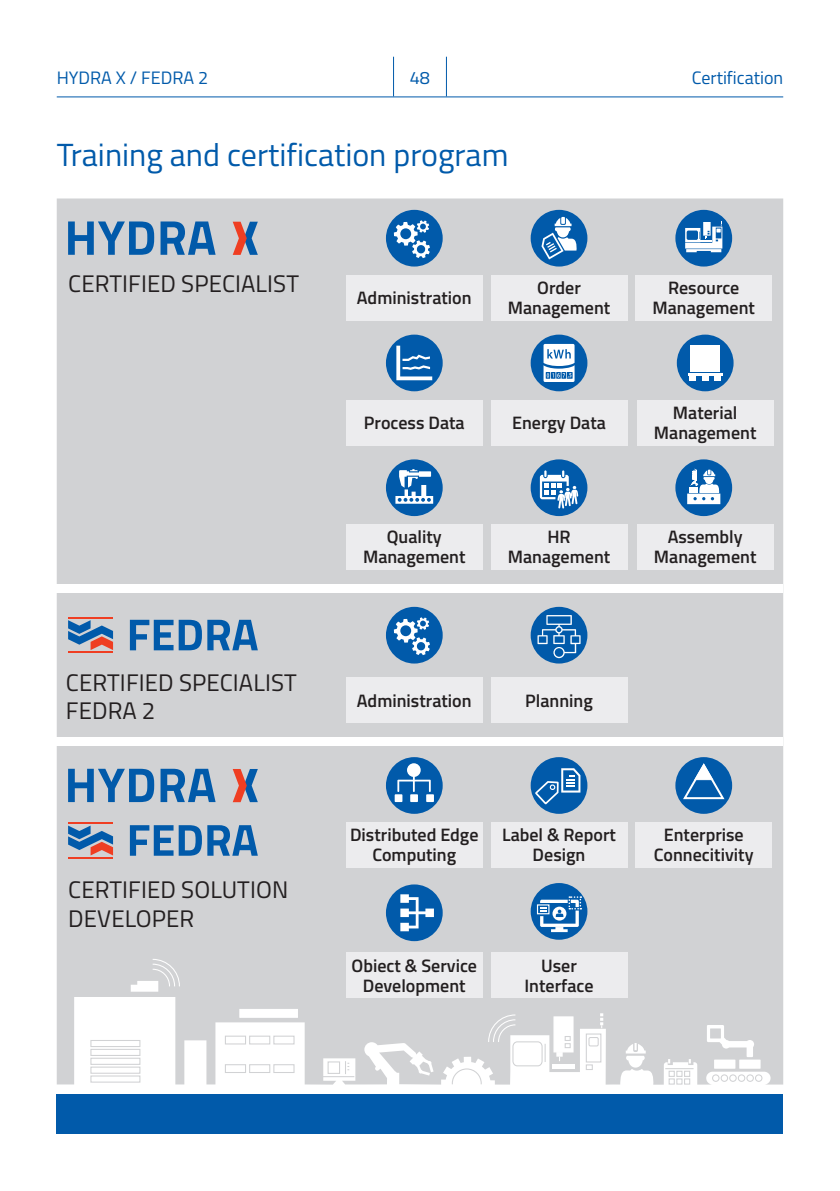
<style>
.page{position:relative;width:840px;height:1191px;background:#fff}
.page>*{position:absolute;margin:0;border:0;box-sizing:border-box;transform-origin:0 0}
.t1{font:32px "Titillium";color:#015aaa}
.t2{font:24px "Titillium";letter-spacing:.005em;color:#231f20}
.t3{font:600 18px "Titillium";color:#231f20}
.t4{font:18px "Titillium";color:#015aaa}
</style>
<div class="page">
<hr style="left:57px;top:96px;width:725px;height:1px;background:#015aaa">
<hr style="left:393px;top:57px;width:1px;height:39px;background:#015aaa">
<hr style="left:445px;top:57px;width:1px;height:39px;background:#015aaa">
<div style="left:57px;top:1094px;width:725px;height:40px;background:#015aaa"></div>
<div style="left:57px;top:198px;width:725px;height:886px;background:#d1d2d4"></div>
<div style="left:512px;top:1041px;width:30px;height:25px;border:1px solid #d1d2d4;border-radius:5px"></div>
<div style="left:585px;top:1033px;width:16px;height:29px;border:1px solid #d1d2d4"></div>
<div style="left:585px;top:1064px;width:7px;height:6px;border:1px solid #d1d2d4"></div>
<div style="left:239px;top:1009px;width:59px;height:8px;background:#fff"></div>
<div style="left:273px;top:1035px;width:21px;height:9px;border:1px solid #d1d2d4"></div>
<div style="left:273px;top:1064px;width:21px;height:9px;border:1px solid #d1d2d4"></div>
<div style="left:249px;top:1035px;width:21px;height:9px;border:1px solid #d1d2d4"></div>
<div style="left:249px;top:1064px;width:21px;height:9px;border:1px solid #d1d2d4"></div>
<div style="left:225px;top:1035px;width:21px;height:9px;border:1px solid #d1d2d4"></div>
<div style="left:225px;top:1064px;width:21px;height:9px;border:1px solid #d1d2d4"></div>
<div style="left:90px;top:1040px;width:50px;height:7px;border:1px solid #d1d2d4"></div>
<div style="left:90px;top:1048px;width:50px;height:8px;border:1px solid #d1d2d4"></div>
<div style="left:90px;top:1057px;width:50px;height:7px;border:1px solid #d1d2d4"></div>
<div style="left:90px;top:1066px;width:50px;height:7px;border:1px solid #d1d2d4"></div>
<div style="left:90px;top:1075px;width:50px;height:7px;border:1px solid #d1d2d4"></div>
<hr style="left:322px;top:1076px;width:32px;height:1px;background:#d1d2d4">
<svg style="left:131px;top:958px;width:49px;height:33px"></svg>
<div style="left:327px;top:1061px;width:13px;height:13px;border:1px solid #d1d2d4"></div>
<svg style="left:345px;top:1061px;width:4px;height:13px"></svg>
<svg style="left:451px;top:1068px;width:31px;height:17px"></svg>
<div style="left:588px;top:1037px;width:10px;height:9px;border:1px solid #d1d2d4"></div>
<svg style="left:599px;top:1013px;width:4px;height:15px"></svg>
<svg style="left:487px;top:1014px;width:29px;height:29px"></svg>
<svg style="left:665px;top:1059px;width:28px;height:10px"></svg>
<div style="left:683px;top:1070px;width:6px;height:7px;border:1px solid #d1d2d4"></div>
<div style="left:676px;top:1070px;width:6px;height:7px;border:1px solid #d1d2d4"></div>
<div style="left:668px;top:1070px;width:6px;height:7px;border:1px solid #d1d2d4"></div>
<svg style="left:668px;top:1078px;width:21px;height:6px"></svg>
<svg style="left:625px;top:1043px;width:20px;height:24px"></svg>
<svg style="left:706px;top:1025px;width:56px;height:57px"></svg>
<div style="left:552px;top:1064px;width:22px;height:5px;background:#fff"></div>
<svg style="left:68px;top:620px;width:45px;height:30px"></svg>
<hr style="left:68px;top:617px;width:45px;height:2px;background:#ef3e22">
<hr style="left:68px;top:651px;width:45px;height:2px;background:#ef3e22">
<svg style="left:130px;top:620px;width:128px;height:30px;background:#6392bd"></svg>
<svg style="left:68px;top:221px;width:147px;height:34px;background:#6a96bf"></svg>
<svg style="left:232px;top:222px;width:26px;height:33px"></svg>
<div style="left:346px;top:275px;width:136px;height:45px;background:#ececee"></div>
<div style="left:490px;top:275px;width:136px;height:45px;background:#ececee"></div>
<div style="left:530px;top:210px;width:57px;height:56px;background:#015aaa;border-radius:50%"></div>
<svg style="left:541px;top:217px;width:35px;height:42px"></svg>
<div style="left:635px;top:275px;width:136px;height:45px;background:#ececee"></div>
<div style="left:675px;top:210px;width:56px;height:56px;background:#015aaa;border-radius:50%"></div>
<svg style="left:685px;top:221px;width:37px;height:31px"></svg>
<div style="left:346px;top:400px;width:136px;height:45px;background:#ececee"></div>
<div style="left:636px;top:400px;width:136px;height:45px;background:#ececee"></div>
<div style="left:676px;top:334px;width:57px;height:57px;background:#015aaa;border-radius:50%"></div>
<hr style="left:687px;top:373px;width:35px;height:3px;background:#fff">
<svg style="left:689px;top:376px;width:6px;height:5px"></svg>
<svg style="left:702px;top:376px;width:18px;height:5px"></svg>
<div style="left:690px;top:364px;width:14px;height:8px;background:#fff"></div>
<div style="left:705px;top:364px;width:14px;height:8px;background:#fff"></div>
<div style="left:690px;top:354px;width:14px;height:9px;background:#fff"></div>
<div style="left:705px;top:354px;width:14px;height:9px;background:#fff"></div>
<div style="left:690px;top:345px;width:14px;height:8px;background:#fff"></div>
<div style="left:705px;top:345px;width:14px;height:8px;background:#fff"></div>
<div style="left:346px;top:524px;width:136px;height:46px;background:#ececee"></div>
<div style="left:386px;top:459px;width:56px;height:57px;background:#015aaa;border-radius:50%"></div>
<svg style="left:395px;top:469px;width:38px;height:35px"></svg>
<div style="left:490px;top:524px;width:136px;height:46px;background:#ececee"></div>
<div style="left:530px;top:459px;width:57px;height:57px;background:#015aaa;border-radius:50%"></div>
<svg style="left:539px;top:470px;width:39px;height:38px"></svg>
<div style="left:636px;top:524px;width:136px;height:46px;background:#ececee"></div>
<div style="left:675px;top:459px;width:56px;height:57px;background:#015aaa;border-radius:50%"></div>
<svg style="left:687px;top:469px;width:33px;height:35px"></svg>
<div style="left:490px;top:400px;width:136px;height:45px;background:#ececee"></div>
<div style="left:57px;top:584px;width:725px;height:8px;background:#fff"></div>
<div style="left:346px;top:677px;width:136px;height:46px;background:#ececee"></div>
<div style="left:490px;top:677px;width:136px;height:46px;background:#ececee"></div>
<div style="left:57px;top:737px;width:725px;height:9px;background:#fff"></div>
<div style="left:346px;top:822px;width:136px;height:45px;background:#ececee"></div>
<div style="left:490px;top:822px;width:136px;height:45px;background:#ececee"></div>
<div style="left:635px;top:822px;width:136px;height:45px;background:#ececee"></div>
<div style="left:346px;top:952px;width:136px;height:46px;background:#ececee"></div>
<div style="left:490px;top:952px;width:136px;height:46px;background:#ececee"></div>
<div style="left:386px;top:210px;width:56px;height:56px;background:#015aaa;border-radius:50%"></div>
<svg style="left:393px;top:220px;width:37px;height:38px"></svg>
<div style="left:386px;top:334px;width:56px;height:57px;background:#015aaa;border-radius:50%"></div>
<svg style="left:396px;top:346px;width:36px;height:34px"></svg>
<div style="left:530px;top:334px;width:57px;height:57px;background:#015aaa;border-radius:50%"></div>
<svg style="left:543px;top:344px;width:31px;height:38px"></svg>
<div style="left:386px;top:607px;width:56px;height:56px;background:#015aaa;border-radius:50%"></div>
<svg style="left:393px;top:617px;width:37px;height:38px"></svg>
<div style="left:530px;top:607px;width:57px;height:56px;background:#015aaa;border-radius:50%"></div>
<svg style="left:537px;top:615px;width:43px;height:43px"></svg>
<div style="left:386px;top:757px;width:56px;height:57px;background:#015aaa;border-radius:50%"></div>
<svg style="left:397px;top:763px;width:33px;height:29px"></svg>
<div style="left:394px;top:794px;width:8px;height:8px;background:#fff"></div>
<div style="left:410px;top:794px;width:8px;height:8px;background:#fff"></div>
<div style="left:426px;top:794px;width:7px;height:8px;background:#fff"></div>
<div style="left:530px;top:757px;width:57px;height:57px;background:#015aaa;border-radius:50%"></div>
<div style="left:675px;top:757px;width:56px;height:57px;background:#015aaa;border-radius:50%"></div>
<svg style="left:681px;top:762px;width:44px;height:38px"></svg>
<div style="left:386px;top:884px;width:56px;height:57px;background:#015aaa;border-radius:50%"></div>
<svg style="left:400px;top:894px;width:33px;height:37px"></svg>
<div style="left:530px;top:883px;width:57px;height:56px;background:#015aaa;border-radius:50%"></div>
<svg style="left:534px;top:768px;width:47px;height:294px"></svg>
<svg style="left:68px;top:825px;width:45px;height:30px"></svg>
<hr style="left:68px;top:822px;width:45px;height:2px;background:#ef3e22">
<hr style="left:68px;top:857px;width:45px;height:2px;background:#ef3e22">
<svg style="left:130px;top:825px;width:128px;height:30px;background:#6392bd"></svg>
<svg style="left:68px;top:768px;width:147px;height:34px;background:#6a96bf"></svg>
<svg style="left:232px;top:769px;width:26px;height:33px"></svg>
<p class="t4" style="left:57px;top:65px;width:153px">HYDRA X / FEDRA 2</p>
<p class="t4" style="left:409px;top:65px;width:22px">48</p>
<p class="t4" style="left:691px;top:65px;width:93px">Certification</p>
<p class="t1" style="left:57px;top:131px;width:453px">Training and certification program</p>
<p class="t2" style="left:68px;top:266px;width:232px">CERTIFIED SPECIALIST</p>
<p class="t2" style="left:66px;top:665px;width:232px">CERTIFIED SPECIALIST</p>
<p class="t2" style="left:66px;top:693px;width:91px">FEDRA 2</p>
<p class="t3" style="left:357px;top:284px;width:116px">Administration</p>
<p class="t3" style="left:537px;top:274px;width:45px">Order</p>
<p class="t3" style="left:507px;top:294px;width:104px">Management</p>
<p class="t3" style="left:364px;top:409px;width:102px">Process Data</p>
<p class="t3" style="left:386px;top:523px;width:56px">Quality</p>
<p class="t3" style="left:363px;top:543px;width:104px">Management</p>
<p class="t3" style="left:511px;top:409px;width:95px">Energy Data</p>
<p class="t3" style="left:547px;top:523px;width:25px">HR</p>
<p class="t3" style="left:507px;top:543px;width:104px">Management</p>
<p class="t3" style="left:357px;top:687px;width:116px">Administration</p>
<p class="t3" style="left:525px;top:687px;width:69px">Planning</p>
<p class="t3" style="left:667px;top:274px;width:73px">Resource</p>
<p class="t3" style="left:652px;top:294px;width:104px">Management</p>
<p class="t3" style="left:672px;top:399px;width:66px">Material</p>
<p class="t3" style="left:653px;top:419px;width:104px">Management</p>
<p class="t3" style="left:667px;top:523px;width:76px">Assembly</p>
<p class="t3" style="left:653px;top:543px;width:104px">Management</p>
<p class="t2" style="left:68px;top:872px;width:221px">CERTIFIED SOLUTION</p>
<p class="t2" style="left:68px;top:900px;width:128px">DEVELOPER</p>
<p class="t3" style="left:350px;top:821px;width:130px">Distributed Edge</p>
<p class="t3" style="left:372px;top:841px;width:85px">Computing</p>
<p class="t3" style="left:502px;top:821px;width:115px">Label &amp; Report</p>
<p class="t3" style="left:532px;top:841px;width:54px">Design</p>
<p class="t3" style="left:351px;top:951px;width:127px">Obiect &amp; Service</p>
<p class="t3" style="left:363px;top:971px;width:104px">Development</p>
<p class="t3" style="left:541px;top:951px;width:37px">User</p>
<p class="t3" style="left:524px;top:971px;width:71px">Interface</p>
<p class="t3" style="left:663px;top:821px;width:81px">Enterprise</p>
<p class="t3" style="left:653px;top:841px;width:101px">Connecitivity</p>
</div>
